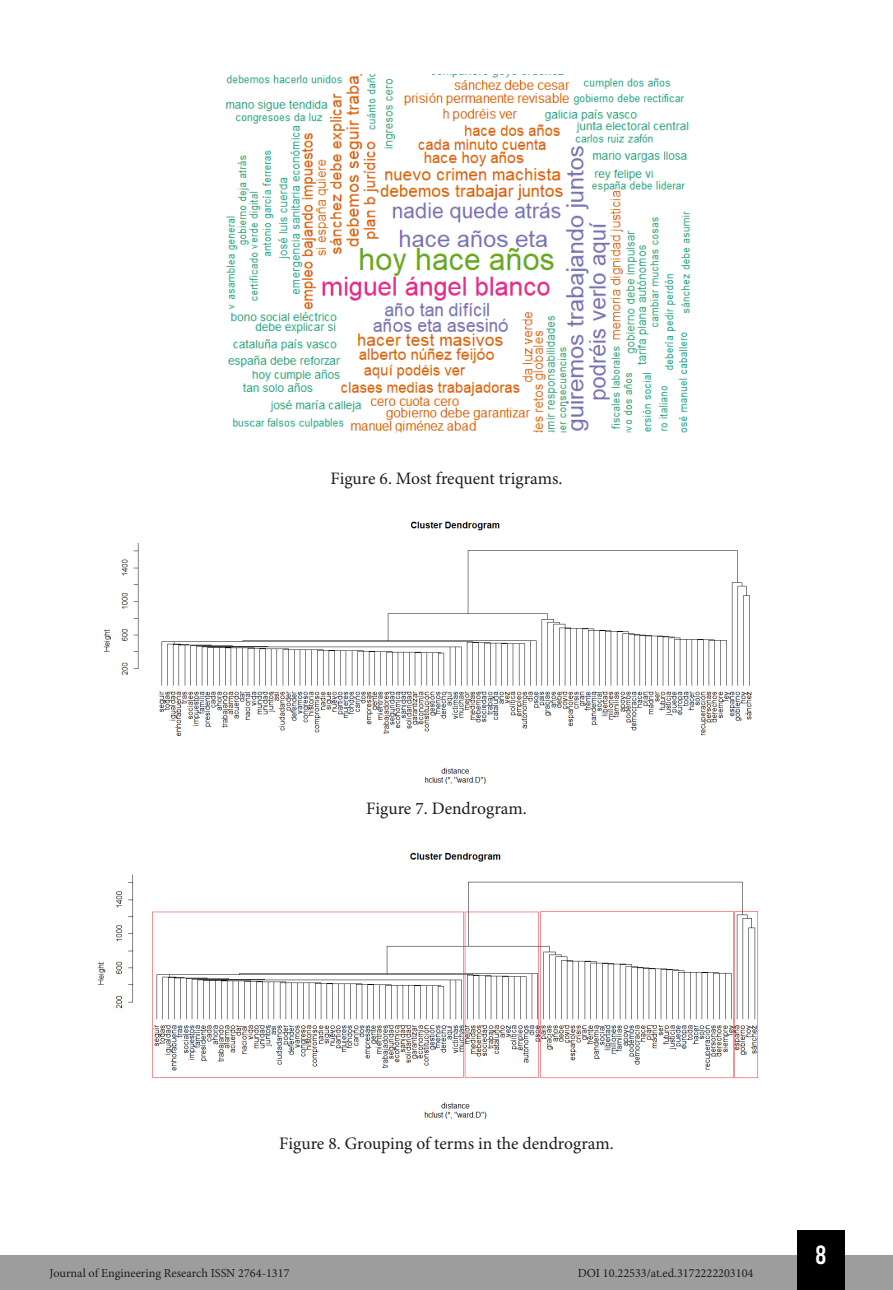
<style>
.page{position:relative;width:893px;height:1290px;background:#fff}
.page>*{position:absolute;margin:0;border:0;box-sizing:border-box;transform-origin:0 0}
.t1{font:26.25px "Bebas Kai";color:#fff}
.t2{font:17.5px "Minion Pro";color:#1d1d1b}
.t3{font:12.25px "Minion Pro";color:#1d1d1b}
</style>
<div class="page">
<div style="left:0;top:1255px;width:893px;height:35px;background:#9d9d9d"></div>
<div style="left:797px;top:1230px;width:48px;height:60px;background:#000"></div>
<img style="left:225px;top:74px;width:466px;height:359px">
<img style="left:103px;top:521px;width:649px;height:263px">
<img style="left:97px;top:852px;width:661px;height:267px">
<p class="t2" style="left:331px;top:467px;width:233px">Figure 6. Most frequent trigrams.</p>
<p class="t2" style="left:366px;top:798px;width:162px">Figure 7. Dendrogram.</p>
<p class="t2" style="left:279px;top:1133px;width:336px">Figure 8. Grouping of terms in the dendrogram.</p>
<p class="t3" style="left:50px;top:1266px;width:241px">Journal of Engineering Research ISSN 2764-1317</p>
<p class="t3" style="left:578px;top:1266px;width:177px">DOI 10.22533/at.ed.3172222203104</p>
<h1 class="t1" style="left:816px;top:1241px;width:12px">8</h1>
</div>
